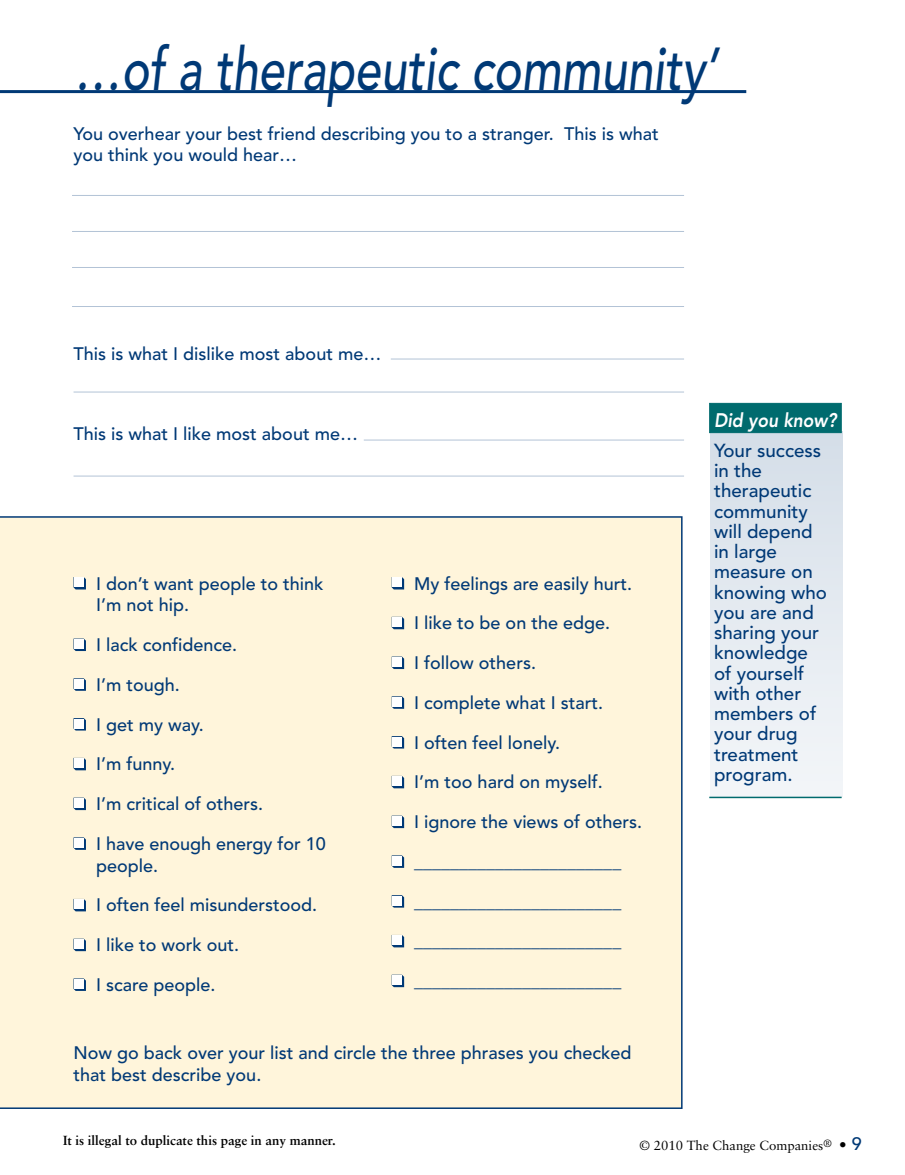
<style>
.page{position:relative;width:905px;height:1175px;background:#fff}
.page>*{position:absolute;margin:0;border:0;box-sizing:border-box;transform-origin:0 0}
.t1{font:italic 500 60px "Avenir LT Std";color:#003976;scale:.78 1}
.t2{font:italic 800 19.5px "Avenir LT Std";color:#fff;scale:.9 1}
.t3{font:500 18.75px/20.2px "Avenir LT Std";color:#003976}
.t4{font:500 18px/21.8px "Avenir LT Std";color:#003976}
.t5{font:700 13.2px "Sabon";color:#000}
.t6{font:13.2px "Sabon";color:#000}
.s1{font-family:"Avenir LT Std";font-weight:500;font-size:15px}
.s2{font-family:"Avenir LT Std";font-weight:500;font-size:18px;color:#003976}
</style>
<div class="page">
<div style="left:710px;top:431px;width:132px;height:365px;background:linear-gradient(to bottom,#d4dee8,#f4f6f9)"></div>
<div style="left:0;top:516px;width:682px;height:592px;background:#fff5db"></div>
<hr style="left:72px;top:306px;width:612px;height:1px;background:#b3c3d6">
<hr style="left:74px;top:392px;width:610px;height:1px;background:#b3c3d6">
<hr style="left:364px;top:440px;width:320px;height:1px;background:#b3c3d6">
<hr style="left:391px;top:358px;width:293px;height:1px;background:#b3c3d6">
<hr style="left:74px;top:476px;width:610px;height:1px;background:#b3c3d6">
<hr style="left:72px;top:195px;width:612px;height:1px;background:#b3c3d6">
<hr style="left:72px;top:231px;width:612px;height:1px;background:#b3c3d6">
<hr style="left:72px;top:267px;width:612px;height:1px;background:#b3c3d6">
<svg style="left:73px;top:577px;width:13px;height:12px"></svg>
<div style="left:74px;top:577px;width:10px;height:10px;background:#fff"></div>
<svg style="left:73px;top:638px;width:13px;height:13px"></svg>
<div style="left:74px;top:639px;width:10px;height:10px;background:#fff"></div>
<svg style="left:73px;top:678px;width:13px;height:13px"></svg>
<div style="left:74px;top:679px;width:10px;height:9px;background:#fff"></div>
<svg style="left:73px;top:718px;width:13px;height:12px"></svg>
<div style="left:74px;top:718px;width:10px;height:10px;background:#fff"></div>
<svg style="left:73px;top:758px;width:13px;height:12px"></svg>
<div style="left:74px;top:758px;width:10px;height:10px;background:#fff"></div>
<svg style="left:73px;top:797px;width:13px;height:13px"></svg>
<div style="left:74px;top:798px;width:10px;height:10px;background:#fff"></div>
<svg style="left:73px;top:837px;width:13px;height:13px"></svg>
<div style="left:74px;top:838px;width:10px;height:9px;background:#fff"></div>
<svg style="left:73px;top:899px;width:13px;height:12px"></svg>
<div style="left:74px;top:899px;width:10px;height:10px;background:#fff"></div>
<svg style="left:73px;top:938px;width:13px;height:13px"></svg>
<div style="left:74px;top:939px;width:10px;height:10px;background:#fff"></div>
<svg style="left:73px;top:978px;width:13px;height:13px"></svg>
<div style="left:74px;top:979px;width:10px;height:9px;background:#fff"></div>
<svg style="left:391px;top:577px;width:13px;height:12px"></svg>
<div style="left:392px;top:577px;width:10px;height:10px;background:#fff"></div>
<svg style="left:391px;top:617px;width:13px;height:12px"></svg>
<div style="left:392px;top:617px;width:10px;height:10px;background:#fff"></div>
<svg style="left:391px;top:656px;width:13px;height:13px"></svg>
<div style="left:392px;top:657px;width:10px;height:10px;background:#fff"></div>
<svg style="left:391px;top:696px;width:13px;height:13px"></svg>
<div style="left:392px;top:697px;width:10px;height:9px;background:#fff"></div>
<svg style="left:391px;top:736px;width:13px;height:12px"></svg>
<div style="left:392px;top:736px;width:10px;height:10px;background:#fff"></div>
<svg style="left:391px;top:776px;width:13px;height:12px"></svg>
<div style="left:392px;top:776px;width:10px;height:10px;background:#fff"></div>
<svg style="left:391px;top:815px;width:13px;height:13px"></svg>
<div style="left:392px;top:816px;width:10px;height:10px;background:#fff"></div>
<svg style="left:391px;top:855px;width:13px;height:13px"></svg>
<div style="left:392px;top:856px;width:10px;height:9px;background:#fff"></div>
<svg style="left:391px;top:895px;width:13px;height:12px"></svg>
<div style="left:392px;top:895px;width:10px;height:10px;background:#fff"></div>
<svg style="left:391px;top:935px;width:13px;height:12px"></svg>
<div style="left:392px;top:935px;width:10px;height:10px;background:#fff"></div>
<svg style="left:391px;top:974px;width:13px;height:13px"></svg>
<div style="left:392px;top:975px;width:10px;height:10px;background:#fff"></div>
<hr style="left:0;top:90px;width:746px;height:3px;background:#003976">
<hr style="left:709px;top:796px;width:132px;height:2px;background:#006b6e">
<div style="left:709px;top:403px;width:132px;height:30px;background:#006b6e;border:1px solid #006b6e"></div>
<h1 class="t1" style="left:75px;top:35px;width:826px">…of a therapeutic community’</h1>
<p class="t4" style="left:74px;top:123px;width:586px">You overhear your best friend describing you to a stranger. This is what you think you would hear…</p>
<p class="t4" style="left:74px;top:343px;width:309px">This is what I dislike most about me…</p>
<p class="t4" style="left:74px;top:423px;width:286px">This is what I like most about me…</p>
<p class="t4" style="left:96px;top:573px;width:229px">I don’t want people to think<br>I’m not hip.</p>
<p class="t4" style="left:96px;top:634px;width:143px">I lack confidence.</p>
<p class="t4" style="left:96px;top:674px;width:85px">I’m tough.</p>
<p class="t4" style="left:96px;top:714px;width:109px">I get my way.</p>
<p class="t4" style="left:96px;top:753px;width:81px">I’m funny.</p>
<p class="t4" style="left:96px;top:793px;width:169px">I’m critical of others.</p>
<p class="t4" style="left:96px;top:833px;width:231px">I have enough energy for 10 people.</p>
<p class="t4" style="left:96px;top:894px;width:223px">I often feel misunderstood.</p>
<p class="t4" style="left:96px;top:934px;width:145px">I like to work out.</p>
<p class="t4" style="left:96px;top:974px;width:121px">I scare people.</p>
<p class="t4" style="left:414px;top:573px;width:219px">My feelings are easily hurt.</p>
<p class="t4" style="left:414px;top:612px;width:197px">I like to be on the edge.</p>
<p class="t4" style="left:414px;top:652px;width:123px">I follow others.</p>
<p class="t4" style="left:414px;top:692px;width:190px">I complete what I start.</p>
<p class="t4" style="left:414px;top:732px;width:147px">I often feel lonely.</p>
<p class="t4" style="left:414px;top:771px;width:190px">I’m too hard on myself.</p>
<p class="t4" style="left:414px;top:811px;width:229px">I ignore the views of others.</p>
<p class="t4" style="left:414px;top:851px;width:208px">_______________________</p>
<p class="t4" style="left:414px;top:891px;width:208px">_______________________</p>
<p class="t4" style="left:414px;top:930px;width:208px">_______________________</p>
<p class="t4" style="left:414px;top:970px;width:208px">_______________________</p>
<p class="t4" style="left:74px;top:1042px;width:559px">Now go back over your list and circle the three phrases you checked that best describe you.</p>
<p class="t2" style="left:714px;top:409px;width:138px">Did you know?</p>
<p class="t3" style="left:714px;top:440px;width:114px">Your success in the therapeutic community will depend in large measure on knowing who you are and sharing your knowledge of yourself with other members of your drug treatment program.</p>
<p class="t5" style="left:63px;top:1132px;width:274px">It is illegal to duplicate this page in any manner.</p>
<p class="t6" style="left:639px;top:1137px;width:224px">© 2010 The Change Companies<sup>®</sup> <span class="s1">•</span> <span class="s2">9</span></p>
</div>
